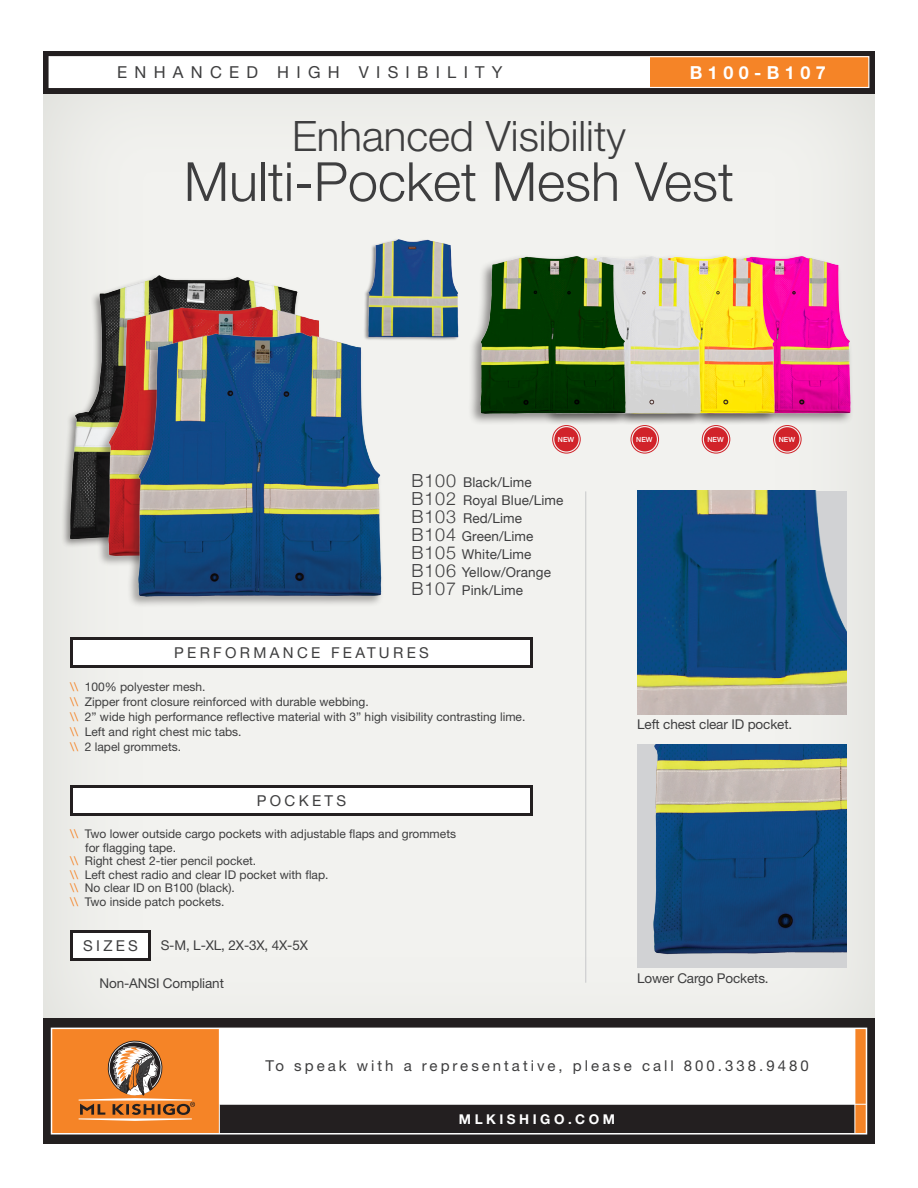
<style>
.page{position:relative;width:918px;height:1188px;background:#fff}
.page>*{position:absolute;margin:0;border:0;box-sizing:border-box;transform-origin:0 0}
.t1{font:300 54px "Helvetica Neue LT Std";color:#3e3e3f}
.t2{font:300 42px "Helvetica Neue LT Std";color:#3e3e3f}
.t3{font:700 18px "Helvetica Neue LT Std";letter-spacing:.3em;color:#fff}
.t4{font:16.5px "Helvetica Neue LT Std";letter-spacing:.44em;color:#3e3e3f}
.t5{font:15px "Helvetica Neue LT Std";letter-spacing:.2em;color:#3e3e3f}
.t6{font:15px "Helvetica Neue LT Std";letter-spacing:.22em;color:#3e3e3f}
.t7{font:13.5px/18px "Helvetica Neue";letter-spacing:.01em;color:#3e3e3f}
.t8{font:13.5px "Helvetica Neue LT Std";letter-spacing:-.01em;color:#3e3e3f}
.t9{font:700 13.5px "Helvetica Neue LT Std";letter-spacing:.26em;color:#fff}
.t10{font:12px/15px "Helvetica Neue LT Std";color:#3e3e3f}
.t11{font:500 7.05px "Helvetica Neue LT Std";color:#fff}
.s1{font-weight:300;font-size:18px}
.s2{color:#f58427}
</style>
<div class="page">
<div style="left:42px;top:71px;width:834px;height:987px;background:#f2f2ef"></div>
<div style="left:43px;top:1018px;width:832px;height:126px;background:#231f20"></div>
<div style="left:219px;top:1029px;width:636px;height:75px;background:#fff"></div>
<div style="left:51px;top:1028px;width:168px;height:106px;background:#f58427"></div>
<div style="left:855px;top:1028px;width:11px;height:106px;background:#f58427"></div>
<svg style="left:79px;top:1040px;width:116px;height:81px"></svg>
<div style="left:51px;top:1028px;width:816px;height:107px;border:2px solid #fff"></div>
<hr style="left:855px;top:1028px;width:1px;height:105px;background:#fff">
<hr style="left:219px;top:1028px;width:1px;height:106px;background:#fff">
<hr style="left:219px;top:1104px;width:647px;height:1px;background:#fff">
<div style="left:43px;top:51px;width:832px;height:42px;background:#231f20"></div>
<div style="left:49px;top:57px;width:820px;height:30px;background:#fff"></div>
<div style="left:650px;top:57px;width:219px;height:30px;background:#f58427"></div>
<div style="left:49px;top:56px;width:820px;height:32px;border:1px solid #fff"></div>
<div style="left:61px;top:273px;width:272px;height:276px;background:#231f20;opacity:.5"></div>
<img style="left:70px;top:275px;width:262px;height:265px">
<div style="left:97px;top:305px;width:243px;height:262px;background:#231f20;opacity:.35"></div>
<img style="left:108px;top:305px;width:231px;height:252px">
<div style="left:126px;top:331px;width:258px;height:277px;background:#231f20;opacity:.35"></div>
<img style="left:138px;top:333px;width:243px;height:266px">
<div style="left:554px;top:427px;width:25px;height:24px;background:#d1232a;border-radius:50%"></div>
<div style="left:552px;top:425px;width:29px;height:28px;border:1px solid #d1232a;border-radius:50%"></div>
<div style="left:633px;top:427px;width:24px;height:24px;background:#d1232a;border-radius:50%"></div>
<div style="left:631px;top:425px;width:28px;height:28px;border:1px solid #d1232a;border-radius:50%"></div>
<div style="left:704px;top:427px;width:24px;height:24px;background:#d1232a;border-radius:50%"></div>
<div style="left:702px;top:425px;width:28px;height:28px;border:1px solid #d1232a;border-radius:50%"></div>
<div style="left:775px;top:427px;width:24px;height:24px;background:#d1232a;border-radius:50%"></div>
<div style="left:773px;top:425px;width:28px;height:28px;border:1px solid #d1232a;border-radius:50%"></div>
<img style="left:804px;top:249px;width:72px;height:174px">
<img style="left:730px;top:256px;width:74px;height:167px">
<img style="left:655px;top:256px;width:75px;height:167px">
<img style="left:471px;top:256px;width:184px;height:167px">
<hr style="left:585px;top:491px;width:1px;height:492px;background:#c7c8ca">
<img style="left:637px;top:491px;width:209px;height:223px">
<img style="left:637px;top:744px;width:209px;height:224px">
<div style="left:70px;top:930px;width:81px;height:31px;background:#231f20"></div>
<div style="left:73px;top:933px;width:75px;height:25px;background:#fff"></div>
<div style="left:70px;top:637px;width:463px;height:31px;background:#231f20"></div>
<div style="left:73px;top:640px;width:457px;height:25px;background:#fff"></div>
<div style="left:70px;top:785px;width:463px;height:31px;background:#231f20"></div>
<div style="left:73px;top:788px;width:457px;height:25px;background:#fff"></div>
<img style="left:354px;top:239px;width:105px;height:106px">
<h3 class="t4" style="left:117px;top:62px;width:387px">ENHANCED HIGH VISIBILITY</h3>
<h3 class="t3" style="left:690px;top:61px;width:137px">B100-B107</h3>
<h2 class="t2" style="left:292px;top:111px;width:335px">Enhanced Visibility</h2>
<h1 class="t1" style="left:184px;top:149px;width:552px">Multi-Pocket Mesh Vest</h1>
<p class="t11" style="left:558px;top:435px;width:18px">NEW</p>
<p class="t11" style="left:636px;top:435px;width:18px">NEW</p>
<p class="t11" style="left:708px;top:435px;width:18px">NEW</p>
<p class="t11" style="left:779px;top:435px;width:18px">NEW</p>
<p class="t7" style="left:411px;top:474px;width:153px"><span class="s1">B100</span> Black/Lime<br><span class="s1">B102</span> Royal Blue/Lime<br><span class="s1">B103</span> Red/Lime<br><span class="s1">B104</span> Green/Lime<br><span class="s1">B105</span> White/Lime<br><span class="s1">B106</span> Yellow/Orange<br><span class="s1">B107</span> Pink/Lime</p>
<p class="t6" style="left:174px;top:644px;width:256px">PERFORMANCE FEATURES</p>
<p class="t10" style="left:70px;top:679px;width:457px"><span class="s2">\\</span> 100% polyester mesh.<br><span class="s2">\\</span> Zipper front closure reinforced with durable webbing.<br><span class="s2">\\</span> 2” wide high performance reflective material with 3” high visibility contrasting lime. <span class="s2">\\</span> Left and right chest mic tabs.<br><span class="s2">\\</span> 2 lapel grommets.</p>
<p class="t6" style="left:257px;top:792px;width:91px">POCKETS</p>
<p class="t10" style="left:70px;top:826px;width:387px"><span class="s2">\\</span> Two lower outside cargo pockets with adjustable flaps and grommets</p>
<p class="t10" style="left:85px;top:840px;width:92px">for flagging tape.</p>
<p class="t10" style="left:70px;top:853px;width:188px"><span class="s2">\\</span> Right chest 2-tier pencil pocket.</p>
<p class="t10" style="left:70px;top:867px;width:260px"><span class="s2">\\</span> Left chest radio and clear ID pocket with flap.</p>
<p class="t10" style="left:70px;top:880px;width:166px"><span class="s2">\\</span> No clear ID on B100 (black).</p>
<p class="t10" style="left:70px;top:894px;width:156px"><span class="s2">\\</span> Two inside patch pockets.</p>
<p class="t8" style="left:161px;top:937px;width:149px">S-M, L-XL, 2X-3X, 4X-5X</p>
<p class="t8" style="left:99px;top:975px;width:126px">Non-ANSI Compliant</p>
<p class="t5" style="left:83px;top:936px;width:56px">SIZES</p>
<p class="t8" style="left:637px;top:716px;width:157px">Left chest clear ID pocket.</p>
<p class="t8" style="left:637px;top:970px;width:133px">Lower Cargo Pockets.</p>
<p class="t5" style="left:266px;top:1057px;width:545px">To speak with a representative, please call 800.338.9480</p>
<p class="t9" style="left:459px;top:1111px;width:158px">MLKISHIGO.COM</p>
</div>
